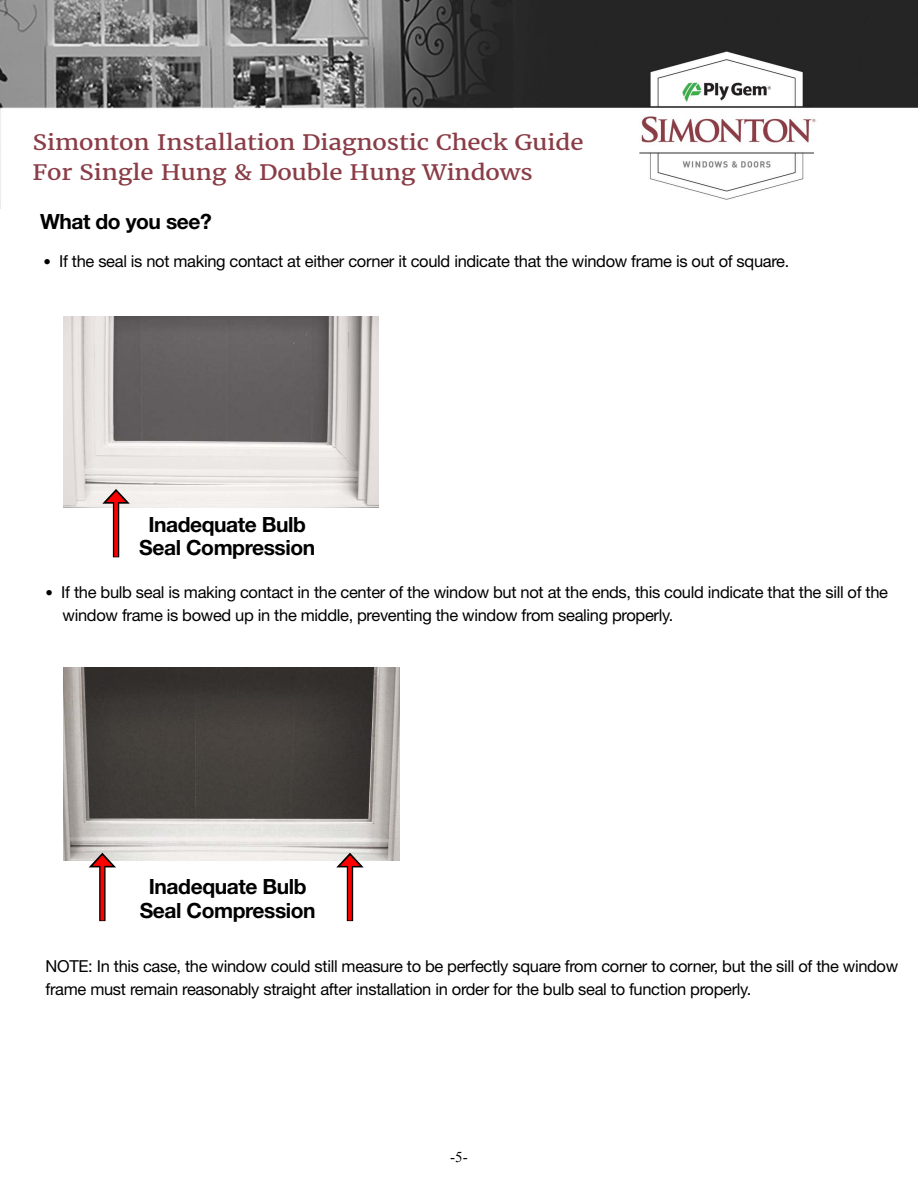
<style>
.page{position:relative;width:918px;height:1188px;background:#fff}
.page>*{position:absolute;margin:0;border:0;box-sizing:border-box;transform-origin:0 0}
.t1{font:21px/29.5px "Merriweather";letter-spacing:-.005em;color:#8a3d47;scale:1.15 1}
.t2{font:700 21px/23.2px "Helvetica Neue";letter-spacing:-.02em;color:#000;text-align:center}
.t3{font:16.5px/23.2px "Helvetica Neue";letter-spacing:-.02em;color:#000}
.t4{font:15px "Times New Roman";color:#000}
.s1{font-size:15px}
</style>
<div class="page">
<img style="left:0;top:1px;width:918px;height:207px">
<img style="left:63px;top:316px;width:315px;height:192px">
<img style="left:63px;top:668px;width:336px;height:192px">
<div style="left:113px;top:498px;width:6px;height:59px;background:#000"></div>
<svg style="left:114px;top:504px;width:4px;height:53px"></svg>
<svg style="left:102px;top:489px;width:28px;height:15px"></svg>
<div style="left:99px;top:862px;width:7px;height:59px;background:#300"></div>
<svg style="left:100px;top:867px;width:4px;height:53px"></svg>
<svg style="left:89px;top:853px;width:27px;height:14px"></svg>
<div style="left:347px;top:862px;width:6px;height:59px;background:#000"></div>
<svg style="left:348px;top:867px;width:4px;height:53px"></svg>
<svg style="left:336px;top:853px;width:28px;height:14px"></svg>
<p class="t1" style="left:32px;top:128px;width:481px">Simonton Installation Diagnostic Check Guide<br>For Single Hung &amp; Double Hung Windows</p>
<p class="t2" style="left:40px;top:209px;width:173px">What do you see?</p>
<p class="t3" style="left:43px;top:250px;width:747px"><span class="s1">•</span> If the seal is not making contact at either corner it could indicate that the window frame is out of square.</p>
<p class="t2" style="left:139px;top:513px;width:178px">Inadequate Bulb<br>Seal Compression</p>
<p class="t3" style="left:63px;top:580px;width:827px;text-indent:-17px"><span class="s1">•</span> If the bulb seal is making contact in the center of the window but not at the ends, this could indicate that the sill of the window frame is bowed up in the middle, preventing the window from sealing properly.</p>
<p class="t2" style="left:140px;top:875px;width:178px">Inadequate Bulb<br>Seal Compression</p>
<p class="t3" style="left:46px;top:954px;width:854px">NOTE: In this case, the window could still measure to be perfectly square from corner to corner, but the sill of the window frame must remain reasonably straight after installation in order for the bulb seal to function properly.</p>
<p class="t4" style="left:450px;top:1146px;width:19px">-5-</p>
</div>
